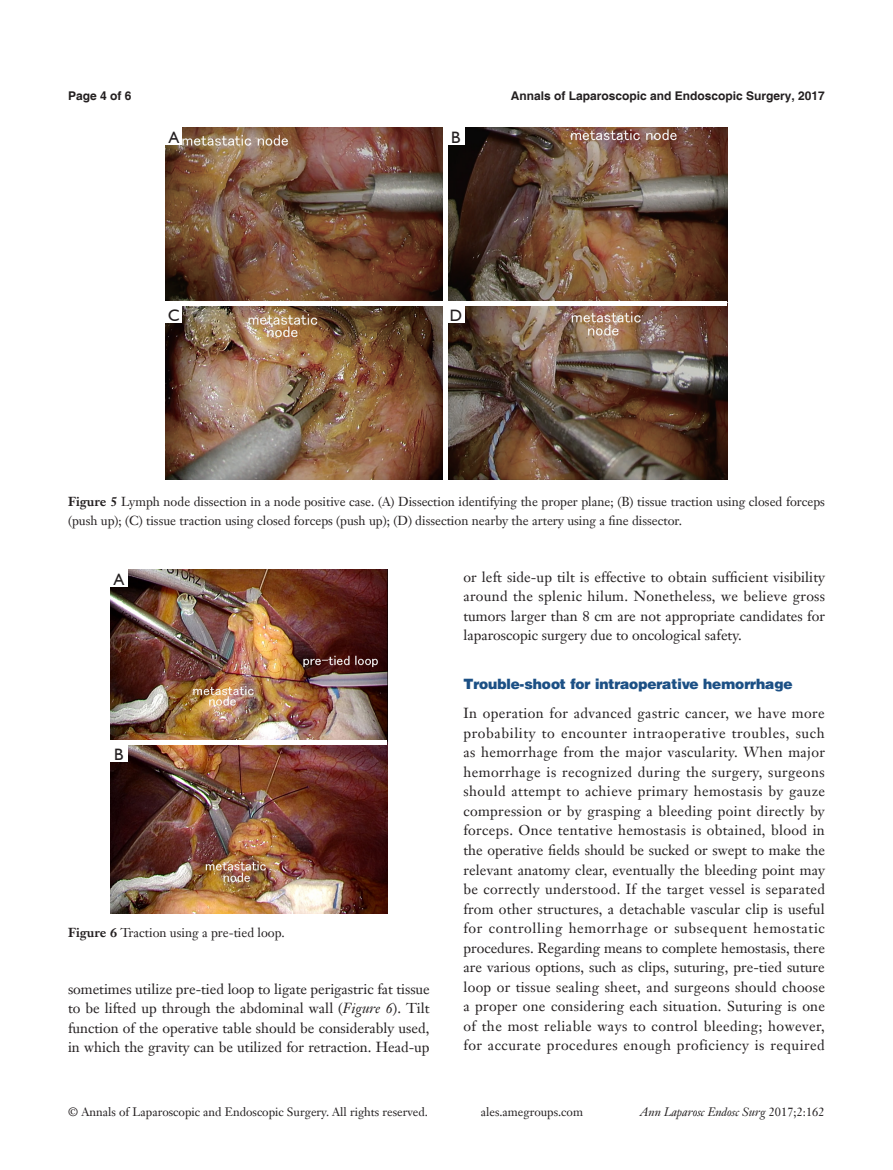
<style>
.page{position:relative;width:893px;height:1170px;background:#fff}
.page>*{position:absolute;margin:0;border:0;box-sizing:border-box;transform-origin:0 0}
.图注{font:16.5px "Humanist 521 BT";color:#231f20}
.t1{font:14.25px/19.5px "Janson Text LT";color:#231f20;text-align:justify}
.t2{font:900 14.25px "Helvetica";color:#1c5085}
.t3{font:12.75px/19.5px "Janson Text LT";color:#231f20}
.t4{font:12px "Janson Text LT";color:#231f20}
.t5{font:700 12px "Helvetica";color:#231f20}
.t6{font:italic 12px "Janson Text LT";color:#231f20}
.s1{font-weight:700}
.s2{font-style:italic}
.s3{font-style:normal}
</style>
<div class="page">
<img style="left:166px;top:128px;width:561px;height:351px">
<div style="left:166px;top:128px;width:16px;height:17px;background:#fff"></div>
<div style="left:447px;top:128px;width:17px;height:17px;background:#fff"></div>
<div style="left:166px;top:305px;width:16px;height:17px;background:#fff"></div>
<div style="left:447px;top:305px;width:17px;height:17px;background:#fff"></div>
<hr style="left:166px;top:301px;width:561px;height:4px;background:#fff">
<hr style="left:443px;top:128px;width:4px;height:351px;background:#fff">
<img style="left:111px;top:569px;width:276px;height:344px">
<div style="left:111px;top:569px;width:17px;height:17px;background:#fff"></div>
<div style="left:111px;top:744px;width:17px;height:17px;background:#fff"></div>
<hr style="left:111px;top:740px;width:276px;height:4px;background:#fff">
<p class="t5" style="left:68px;top:88px;width:65px">Page 4 of 6</p>
<p class="t5" style="left:511px;top:88px;width:316px">Annals of Laparoscopic and Endoscopic Surgery, 2017</p>
<p class="图注" style="left:169px;top:127px;width:12px">A</p>
<p class="图注" style="left:451px;top:127px;width:11px">B</p>
<p class="图注" style="left:168px;top:305px;width:13px">C</p>
<p class="图注" style="left:450px;top:305px;width:14px">D</p>
<p class="t3" style="left:68px;top:491px;width:758px"><span class="s1">Figure 5</span> Lymph node dissection in a node positive case. (A) Dissection identifying the proper plane; (B) tissue traction using closed forceps (push up); (C) tissue traction using closed forceps (push up); (D) dissection nearby the artery using a fine dissector.</p>
<p class="图注" style="left:114px;top:569px;width:12px">A</p>
<p class="图注" style="left:114px;top:744px;width:11px">B</p>
<p class="t3" style="left:68px;top:922px;width:218px"><span class="s1">Figure 6</span> Traction using a pre-tied loop.</p>
<p class="t1" style="left:68px;top:978px;width:363px">sometimes utilize pre-tied loop to ligate perigastric fat tissue to be lifted up through the abdominal wall (<span class="s2">Figure 6</span>). Tilt function of the operative table should be considerably used, in which the gravity can be utilized for retraction. Head-up</p>
<p class="t1" style="left:463px;top:567px;width:363px">or left side-up tilt is effective to obtain sufficient visibility around the splenic hilum. Nonetheless, we believe gross tumors larger than 8 cm are not appropriate candidates for laparoscopic surgery due to oncological safety.</p>
<p class="t2" style="left:463px;top:675px;width:331px">Trouble-shoot for intraoperative hemorrhage</p>
<p class="t1" style="left:463px;top:703px;width:363px">In operation for advanced gastric cancer, we have more probability to encounter intraoperative troubles, such as hemorrhage from the major vascularity. When major hemorrhage is recognized during the surgery, surgeons should attempt to achieve primary hemostasis by gauze compression or by grasping a bleeding point directly by forceps. Once tentative hemostasis is obtained, blood in the operative fields should be sucked or swept to make the relevant anatomy clear, eventually the bleeding point may be correctly understood. If the target vessel is separated from other structures, a detachable vascular clip is useful for controlling hemorrhage or subsequent hemostatic procedures. Regarding means to complete hemostasis, there are various options, such as clips, suturing, pre-tied suture loop or tissue sealing sheet, and surgeons should choose a proper one considering each situation. Suturing is one of the most reliable ways to control bleeding; however, for accurate procedures enough proficiency is required</p>
<p class="t4" style="left:68px;top:1104px;width:361px">© Annals of Laparoscopic and Endoscopic Surgery. All rights reserved.</p>
<p class="t4" style="left:481px;top:1104px;width:104px">ales.amegroups.com</p>
<p class="t6" style="left:640px;top:1104px;width:186px">Ann Laparosc Endosc Surg <span class="s3">2017;2:162</span></p>
</div>
